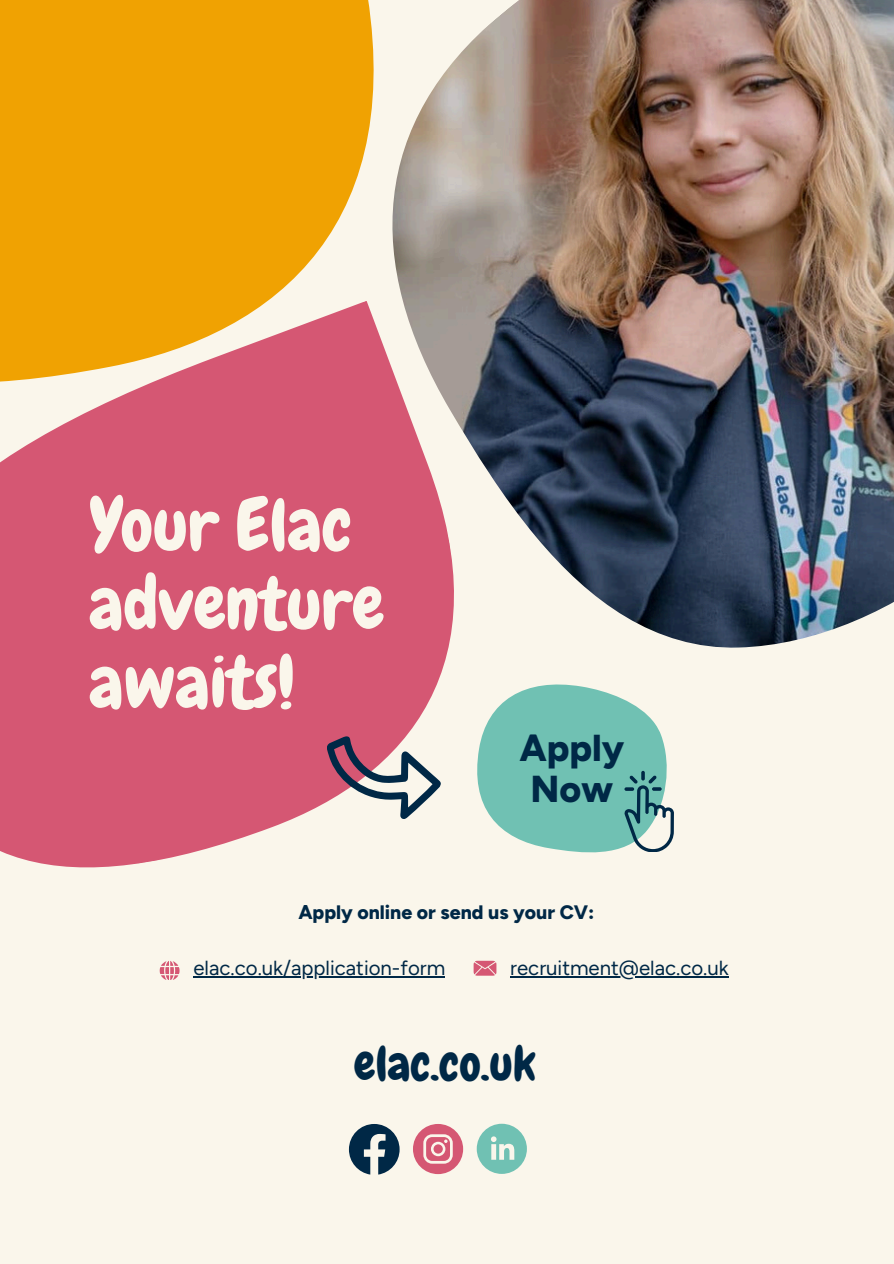
<style>
.page{position:relative;width:894px;height:1264px;background:#fff}
.page>*{position:absolute;margin:0;border:0;box-sizing:border-box;transform-origin:0 0}
.t1{font:72px/78.8px "Chewy";color:#faf6eb}
.t2{font:48px "Chewy";color:#002846}
.t3{font:800 37.5px/40.5px "Figtree";color:#002846}
.t4{font:20.4px "Figtree";color:#002846}
.t5{font:800 19.5px "Figtree";color:#002846}
</style>
<div class="page">
<div style="left:0;top:0;width:893px;height:1263px;background:#faf6eb"></div>
<div style="left:0;top:0;width:362px;height:301px;background:#f0a202"></div>
<svg style="left:0;top:301px;width:448px;height:567px;fill:#d55773"></svg>
<img style="left:362px;top:0;width:531px;height:650px">
<svg style="left:326px;top:735px;width:115px;height:84px"></svg>
<svg style="left:349px;top:1124px;width:50px;height:50px"></svg>
<svg style="left:476px;top:1123px;width:50px;height:50px"></svg>
<svg style="left:413px;top:1124px;width:50px;height:50px"></svg>
<svg style="left:477px;top:684px;width:196px;height:168px"></svg>
<svg style="left:473px;top:960px;width:23px;height:15px"></svg>
<svg style="left:160px;top:961px;width:19px;height:18px"></svg>
<hr style="left:510px;top:976px;width:218px;height:1px;background:#002846">
<hr style="left:193px;top:976px;width:252px;height:1px;background:#002846">
<h1 class="t1" style="left:89px;top:486px;width:296px">Your Elac adventure awaits!</h1>
<h3 class="t3" style="left:519px;top:727px;width:106px">Apply<br>Now</h3>
<p class="t5" style="left:298px;top:900px;width:297px">Apply online or send us your CV:</p>
<p class="t4" style="left:193px;top:956px;width:253px">elac.co.uk/application-form</p>
<p class="t4" style="left:510px;top:956px;width:220px">recruitment@elac.co.uk</p>
<h2 class="t2" style="left:354px;top:1032px;width:183px">elac.co.uk</h2>
</div>
